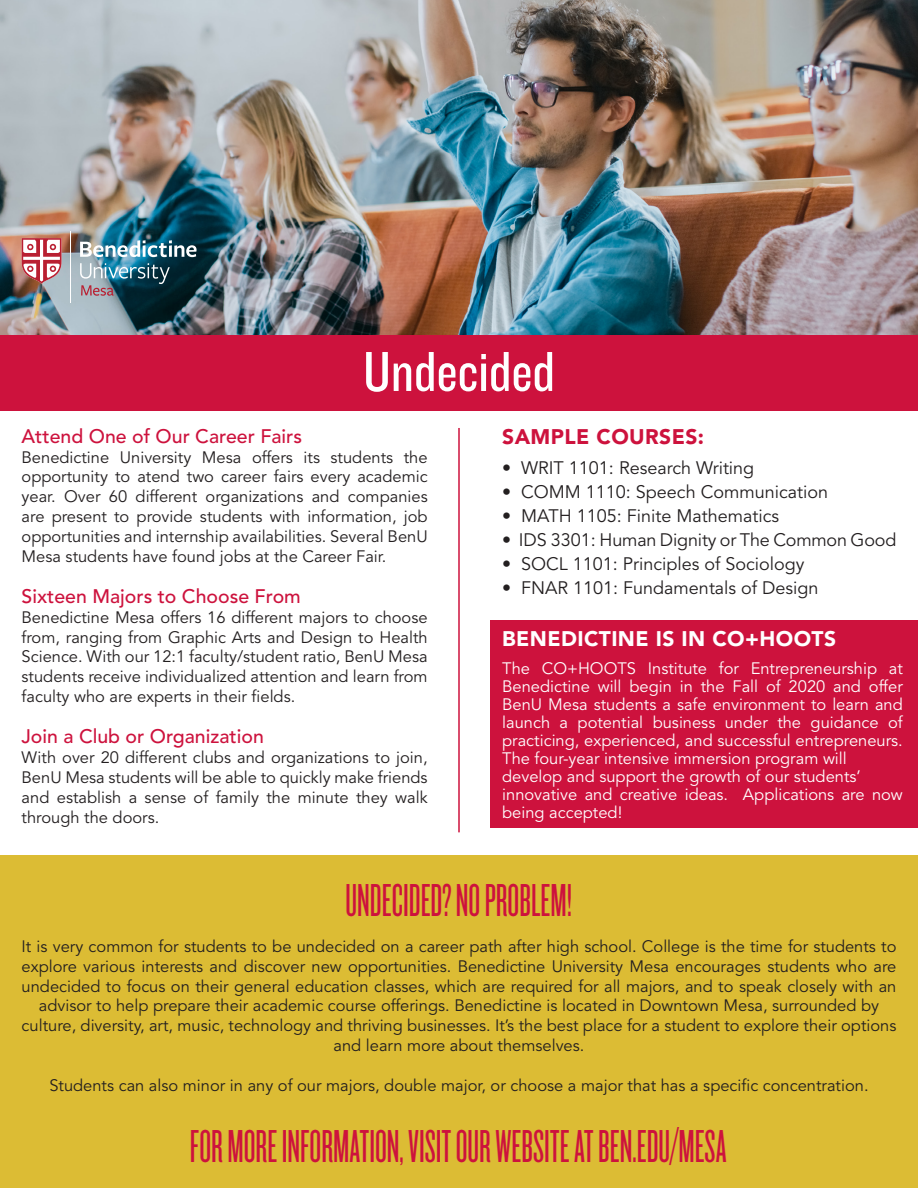
<style>
.page{position:relative;width:918px;height:1188px;background:#fff}
.page>*{position:absolute;margin:0;border:0;box-sizing:border-box;transform-origin:0 0}
.t1{font:58.5px "Knockout 29 Junior Ltweight";color:#fff}
.t2{font:48px "Knockout 26 Junior Flywght";color:#cd123d}
.t3{font:900 21px "Avenir LT Std";letter-spacing:.02em;color:#fff}
.t4{font:900 21px "Avenir LT Std";letter-spacing:.02em;color:#cd123d}
.t5{font:500 19.5px "Avenir LT Std";color:#cd123d}
.t6{font:18px "Avenir LT Std";color:#231f20}
.t7{font:16.5px/19.8px "Avenir LT Std";color:#231f20;text-align:justify}
.t8{font:16.5px/18px "Avenir LT Std";color:#fff;text-align:justify}
</style>
<div class="page">
<img style="left:0;top:0;width:918px;height:335px">
<div style="left:0;top:335px;width:918px;height:75px;background:#cd123d"></div>
<svg style="left:80px;top:263px;width:90px;height:33px;background:#517281"></svg>
<svg style="left:80px;top:240px;width:117px;height:17px"></svg>
<hr style="left:71px;top:231px;width:1px;height:71px;background:#fff">
<svg style="left:22px;top:238px;width:40px;height:46px"></svg>
<div style="left:0;top:855px;width:918px;height:333px;background:#dcbc34"></div>
<hr style="left:458px;top:428px;width:2px;height:404px;background:#cd123d">
<div style="left:490px;top:621px;width:428px;height:207px;background:#cd123d"></div>
<p class="t1" style="left:363px;top:334px;width:193px">Undecided</p>
<p class="t5" style="left:22px;top:425px;width:282px">Attend One of Our Career Fairs</p>
<p class="t4" style="left:502px;top:424px;width:203px">SAMPLE COURSES:</p>
<p class="t7" style="left:22px;top:447px;width:408px">Benedictine University Mesa offers its students the opportunity to atend two career fairs every academic year. Over 60 different organizations and companies are present to provide students with information, job opportunities and internship availabilities. Several BenU Mesa students have found jobs at the Career Fair.</p>
<p class="t5" style="left:22px;top:585px;width:281px">Sixteen Majors to Choose From</p>
<p class="t7" style="left:22px;top:608px;width:408px">Benedictine Mesa offers 16 different majors to choose from, ranging from Graphic Arts and Design to Health Science. With our 12:1 faculty/student ratio, BenU Mesa students receive individualized attention and learn from faculty who are experts in their fields.</p>
<p class="t5" style="left:22px;top:725px;width:244px">Join a Club or Organization</p>
<p class="t7" style="left:22px;top:748px;width:408px">With over 20 different clubs and organizations to join, BenU Mesa students will be able to quickly make friends and establish a sense of family the minute they walk through the doors.</p>
<p class="t6" style="left:502px;top:457px;width:254px">• WRIT 1101: Research Writing</p>
<p class="t6" style="left:502px;top:481px;width:327px">• COMM 1110: Speech Communication</p>
<p class="t6" style="left:502px;top:505px;width:278px">• MATH 1105: Finite Mathematics</p>
<p class="t6" style="left:502px;top:529px;width:396px">• IDS 3301: Human Dignity or The Common Good</p>
<p class="t6" style="left:502px;top:553px;width:304px">• SOCL 1101: Principles of Sociology</p>
<p class="t6" style="left:502px;top:577px;width:318px">• FNAR 1101: Fundamentals of Design</p>
<p class="t3" style="left:502px;top:626px;width:335px">BENEDICTINE IS IN CO+HOOTS</p>
<p class="t8" style="left:502px;top:660px;width:402px">The CO+HOOTS Institute for Entrepreneurship at Benedictine will begin in the Fall of 2020 and offer BenU Mesa students a safe environment to learn and launch a potential business under the guidance of practicing, experienced, and successful entrepreneurs.<br>The four-year intensive immersion program will</p>
<p class="t8" style="left:502px;top:768px;width:360px">develop and support the growth of our students’</p>
<p class="t8" style="left:502px;top:786px;width:402px">innovative and creative ideas. Applications are now being accepted!</p>
<p class="t2" style="left:346px;top:873px;width:228px">UNDECIDED? NO PROBLEM!</p>
<p class="t7" style="left:22px;top:937px;width:876px;text-align:center">It is very common for students to be undecided on a career path after high school. College is the time for students to explore various interests and discover new opportunities. Benedictine University Mesa encourages students who are undecided to focus on their general education classes, which are required for all majors, and to speak closely with an advisor to help prepare their academic course offerings. Benedictine is located in Downtown Mesa, surrounded by</p>
<p class="t7" style="left:22px;top:1016px;width:876px;text-align:center">culture, diversity, art, music, technology and thriving businesses. It’s the best place for a student to explore their options and learn more about themselves.</p>
<p class="t7" style="left:49px;top:1076px;width:821px">Students can also minor in any of our majors, double major, or choose a major that has a specific concentration.</p>
<p class="t2" style="left:190px;top:1119px;width:538px">FOR MORE INFORMATION, VISIT OUR WEBSITE AT BEN.EDU/MESA</p>
</div>
